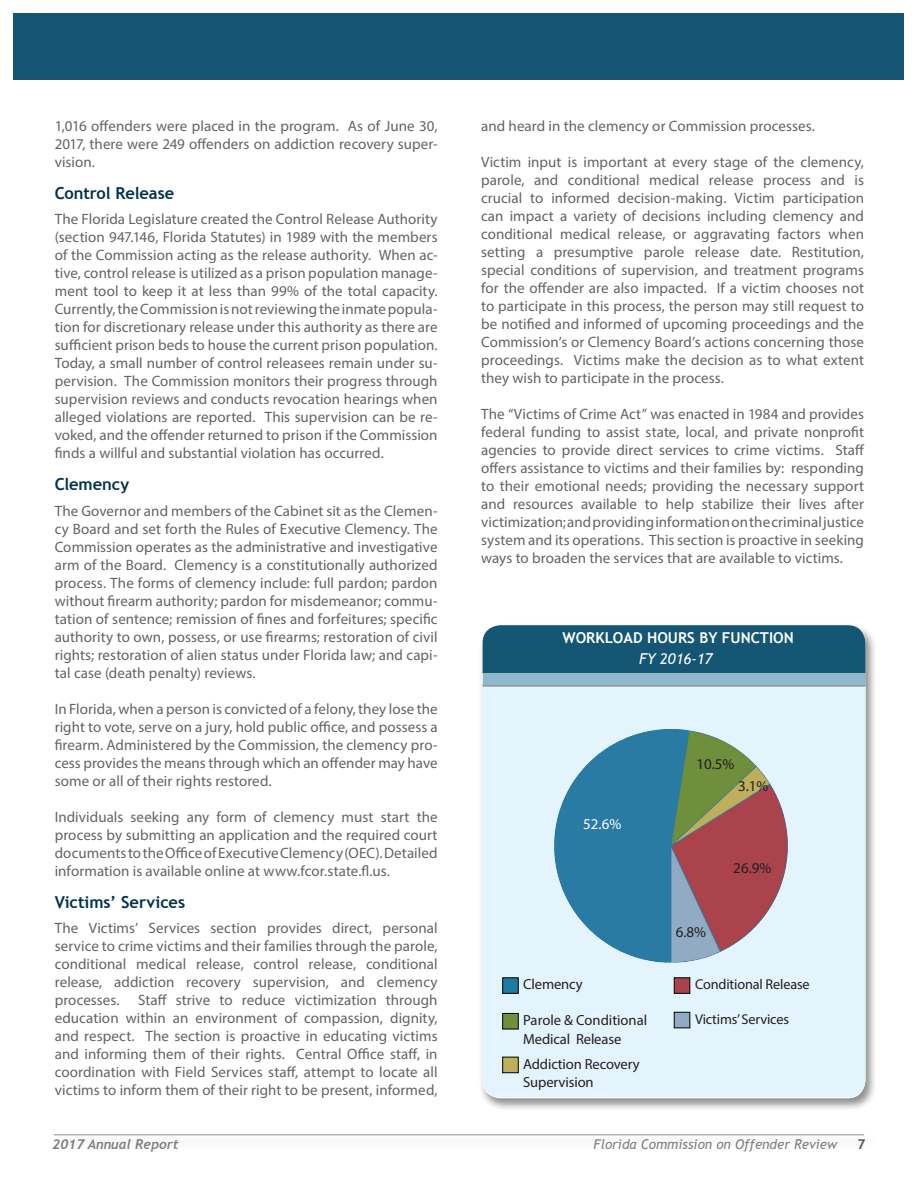
<style>
.page{position:relative;width:918px;height:1188px;background:#fff}
.page>*{position:absolute;margin:0;border:0;box-sizing:border-box;transform-origin:0 0}
.t1{font:700 16.5px "Trebuchet MS";letter-spacing:-.005em;color:#02324c}
.t2{font:15px/18px "Myriad Pro";letter-spacing:.005em;color:#636366;text-align:justify}
.t3{font:700 15px "Trebuchet MS";color:#fff}
.t4{font:15px "Myriad Pro";color:#231f20}
.t5{font:italic 15px "Trebuchet MS";color:#fff}
.t6{font:15px "Myriad Pro";color:#fff}
.t7{font:14.7px/19px "Myriad Pro";letter-spacing:-.01em;color:#231f20}
.t8{font:14.25px "Myriad Pro";letter-spacing:-.01em;color:#231f20}
.t9{font:italic 13.5px "Trebuchet MS";color:#808285}
.t10{font:italic 700 13.5px "Trebuchet";color:#808285}
.t11{font:700 13.5px "Trebuchet MS";color:#57585a}
</style>
<div class="page">
<div style="left:14px;top:14px;width:890px;height:66px;background:#155573"></div>
<div style="left:54px;top:1132px;width:824px;height:18px;background:#fbfbfb"></div>
<hr style="left:54px;top:1134px;width:810px;height:2px;background:#b2b3b7">
<div style="left:479px;top:623px;width:398px;height:489px;background:#231f20;opacity:.5"></div>
<div style="left:483px;top:687px;width:383px;height:410px;background:#e3f4fc"></div>
<div style="left:483px;top:625px;width:383px;height:49px;background:#145674"></div>
<img style="left:541px;top:717px;width:259px;height:255px">
<div style="left:502px;top:978px;width:16px;height:16px;background:#1d7ba3;border:1px solid #000"></div>
<div style="left:502px;top:1057px;width:16px;height:16px;background:#bfae5c;border:1px solid #000"></div>
<div style="left:502px;top:1013px;width:16px;height:16px;background:#6f8f3b;border:1px solid #000"></div>
<div style="left:674px;top:1012px;width:16px;height:16px;background:#91aac2;border:1px solid #000"></div>
<div style="left:674px;top:978px;width:16px;height:16px;background:#aa424b;border:1px solid #000"></div>
<hr style="left:483px;top:684px;width:383px;height:3px;background:#939598">
<div style="left:483px;top:674px;width:383px;height:11px;background:#8fb8cd"></div>
<p class="t2" style="left:55px;top:117px;width:384px">1,016 offenders were placed in the program. As of June 30, 2017, there were 249 offenders on addiction recovery super&shy;vision.</p>
<p class="t1" style="left:55px;top:183px;width:121px">Control Release</p>
<p class="t2" style="left:55px;top:210px;width:384px">The Florida Legislature created the Control Release Authority (section 947.146, Florida Statutes) in 1989 with the members of the Commission acting as the release authority. When ac&shy;tive, control release is utilized as a prison population manage&shy;ment tool to keep it at less than 99% of the total capacity.<br>Currently, the Commission is not reviewing the inmate popula&shy;tion for discretionary release under this authority as there are sufficient prison beds to house the current prison population.<br>Today, a small number of control releasees remain under su&shy;pervision. The Commission monitors their progress through supervision reviews and conducts revocation hearings when alleged violations are reported. This supervision can be re&shy;voked, and the offender returned to prison if the Commission finds a willful and substantial violation has occurred.</p>
<p class="t1" style="left:55px;top:474px;width:76px">Clemency</p>
<p class="t2" style="left:55px;top:501px;width:384px">The Governor and members of the Cabinet sit as the Clemen&shy;cy Board and set forth the Rules of Executive Clemency. The Commission operates as the administrative and investigative arm of the Board. Clemency is a constitutionally authorized process. The forms of clemency include: full pardon; pardon without firearm authority; pardon for misdemeanor; commu&shy;tation of sentence; remission of fines and forfeitures; specific authority to own, possess, or use firearms; restoration of civil rights; restoration of alien status under Florida law; and capi&shy;tal case (death penalty) reviews.</p>
<p class="t2" style="left:55px;top:699px;width:384px">In Florida, when a person is convicted of a felony, they lose the right to vote, serve on a jury, hold public office, and possess a firearm. Administered by the Commission, the clemency pro&shy;cess provides the means through which an offender may have some or all of their rights restored.</p>
<p class="t2" style="left:55px;top:807px;width:384px">Individuals seeking any form of clemency must start the process by submitting an application and the required court documents to the Office of Executive Clemency (OEC). Detailed information is available online at www.fcor.state.fl.us.</p>
<p class="t1" style="left:55px;top:891px;width:132px">Victims’ Services</p>
<p class="t2" style="left:55px;top:919px;width:384px">The Victims’ Services section provides direct, personal service to crime victims and their families through the parole, conditional medical release, control release, conditional release, addiction recovery supervision, and clemency processes. Staff strive to reduce victimization through education within an environment of compassion, dignity, and respect. The section is proactive in educating victims and informing them of their rights. Central Office staff, in coordination with Field Services staff, attempt to locate all victims to inform them of their right to be present, informed,</p>
<p class="t2" style="left:481px;top:117px;width:335px">and heard in the clemency or Commission processes.</p>
<p class="t2" style="left:481px;top:153px;width:384px">Victim input is important at every stage of the clemency, parole, and conditional medical release process and is crucial to informed decision-making. Victim participation can impact a variety of decisions including clemency and conditional medical release, or aggravating factors when setting a presumptive parole release date. Restitution, special conditions of supervision, and treatment programs for the offender are also impacted. If a victim chooses not to participate in this process, the person may still request to be notified and informed of upcoming proceedings and the Commission’s or Clemency Board’s actions concerning those proceedings. Victims make the decision as to what extent they wish to participate in the process.</p>
<p class="t2" style="left:481px;top:405px;width:385px">The “Victims of Crime Act” was enacted in 1984 and provides federal funding to assist state, local, and private nonprofit agencies to provide direct services to crime victims. Staff offers assistance to victims and their families by: responding to their emotional needs; providing the necessary support and resources available to help stabilize their lives after victimization; and providing information on the criminal justice system and its operations. This section is proactive in seeking ways to broaden the services that are available to victims.</p>
<p class="t3" style="left:562px;top:628px;width:233px">WORKLOAD HOURS BY FUNCTION</p>
<p class="t5" style="left:639px;top:650px;width:75px">FY 2016-17</p>
<p class="t4" style="left:696px;top:755px;width:40px">10.5%</p>
<p class="t6" style="left:583px;top:815px;width:40px">52.6%</p>
<p class="t7" style="left:523px;top:974px;width:61px">Clemency</p>
<p class="t7" style="left:523px;top:1010px;width:125px">Parole &amp; Conditional<br>Medical Release</p>
<p class="t7" style="left:523px;top:1054px;width:118px">Addiction Recovery</p>
<p class="t7" style="left:523px;top:1072px;width:72px">Supervision</p>
<p class="t4" style="left:738px;top:776px;width:32px">3.1%</p>
<p class="t4" style="left:676px;top:923px;width:32px">6.8%</p>
<p class="t4" style="left:733px;top:858px;width:40px">26.9%</p>
<p class="t8" style="left:695px;top:975px;width:116px">Conditional Release</p>
<p class="t8" style="left:695px;top:1011px;width:95px">Victims’ Services</p>
<p class="t10" style="left:53px;top:1136px;width:128px">2017 Annual Report</p>
<p class="t9" style="left:594px;top:1136px;width:245px">Florida Commission on Offender Review</p>
<p class="t11" style="left:858px;top:1136px;width:9px">7</p>
</div>
